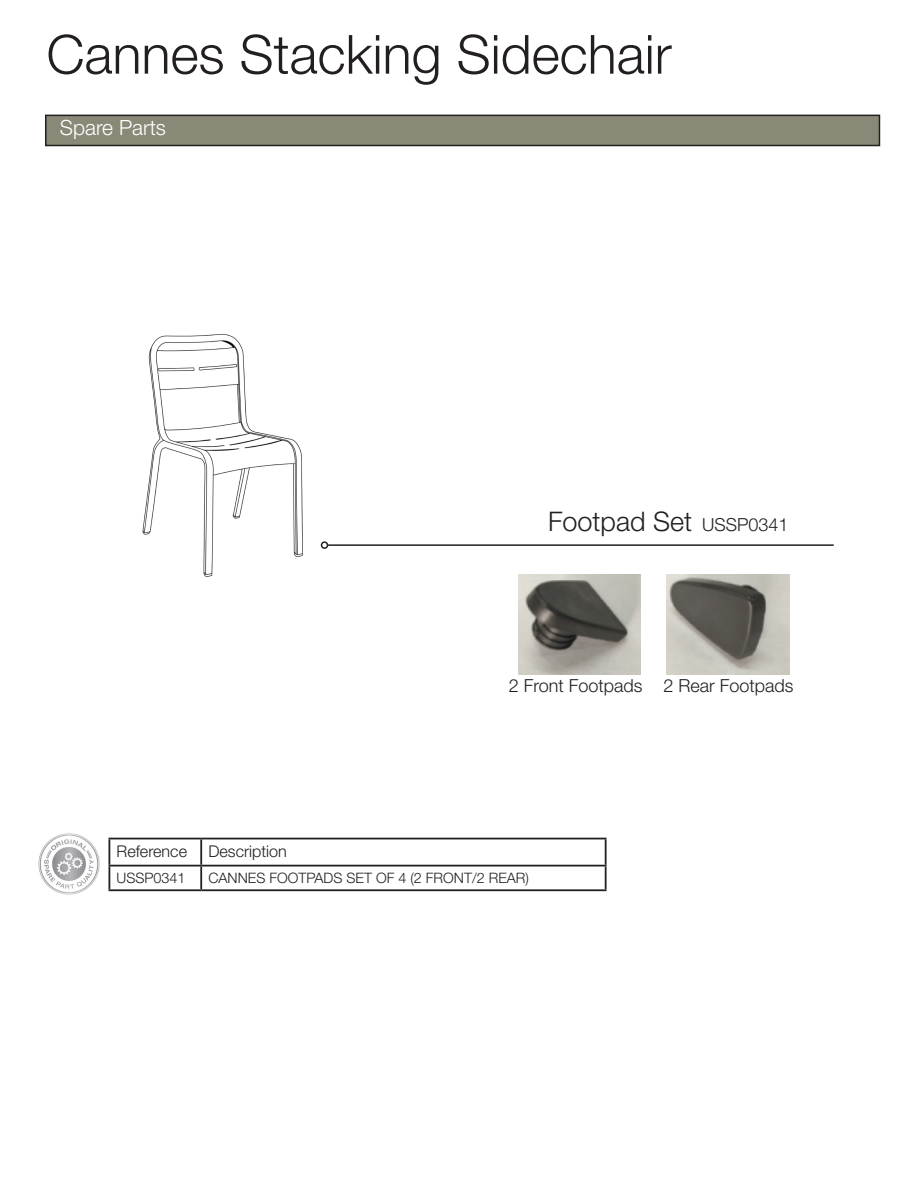
<style>
.page{position:relative;width:918px;height:1188px;background:#fff}
.page>*{position:absolute;margin:0;border:0;box-sizing:border-box;transform-origin:0 0}
.t1{font:300 54px "Helvetica Neue LT Std";color:#231f20}
.t2{font:300 27px "Helvetica Neue LT Std";color:#231f20}
.t3{font:300 21px "Helvetica Neue LT Std";color:#fff}
.t4{font:300 18px "Helvetica Neue LT Std";color:#231f20}
.t5{font:300 16.2px "Helvetica Neue LT Std";color:#231f20}
.t6{font:300 14.4px "Helvetica Neue LT Std";color:#231f20}
.s1{font-size:18px}
</style>
<div class="page">
<img style="left:142px;top:334px;width:186px;height:244px">
<div style="left:46px;top:115px;width:833px;height:31px;background:#8a8977"></div>
<div style="left:45px;top:115px;width:835px;height:31px;border:2px solid #231f20"></div>
<hr style="left:328px;top:544px;width:506px;height:2px;background:#231f20">
<div style="left:321px;top:541px;width:7px;height:8px;border:2px solid #231f20;border-radius:50%"></div>
<img style="left:518px;top:574px;width:123px;height:100px">
<img style="left:667px;top:574px;width:122px;height:100px">
<img style="left:38px;top:833px;width:62px;height:62px">
<hr style="left:109px;top:838px;width:92px;height:1px;background:#231f20">
<hr style="left:201px;top:838px;width:406px;height:1px;background:#231f20">
<hr style="left:200px;top:839px;width:2px;height:26px;background:#231f20">
<hr style="left:605px;top:839px;width:2px;height:26px;background:#231f20">
<hr style="left:109px;top:865px;width:92px;height:2px;background:#231f20">
<svg style="left:109px;top:839px;width:1px;height:50px"></svg>
<hr style="left:201px;top:865px;width:406px;height:2px;background:#231f20">
<hr style="left:200px;top:867px;width:2px;height:22px;background:#231f20">
<hr style="left:605px;top:867px;width:2px;height:22px;background:#231f20">
<hr style="left:109px;top:889px;width:92px;height:2px;background:#231f20">
<hr style="left:201px;top:889px;width:406px;height:2px;background:#231f20">
<p class="t1" style="left:46px;top:21px;width:627px">Cannes Stacking Sidechair</p>
<p class="t3" style="left:60px;top:115px;width:108px">Spare Parts</p>
<p class="t2" style="left:548px;top:505px;width:242px">Footpad Set <span class="s1">USSP0341</span></p>
<p class="t4" style="left:509px;top:674px;width:135px">2 Front Footpads</p>
<p class="t4" style="left:663px;top:674px;width:132px">2 Rear Footpads</p>
<p class="t5" style="left:117px;top:842px;width:72px">Reference</p>
<p class="t5" style="left:208px;top:842px;width:80px">Description</p>
<p class="t6" style="left:117px;top:869px;width:71px">USSP0341</p>
<p class="t6" style="left:208px;top:869px;width:322px">CANNES FOOTPADS SET OF 4 (2 FRONT/2 REAR)</p>
</div>
